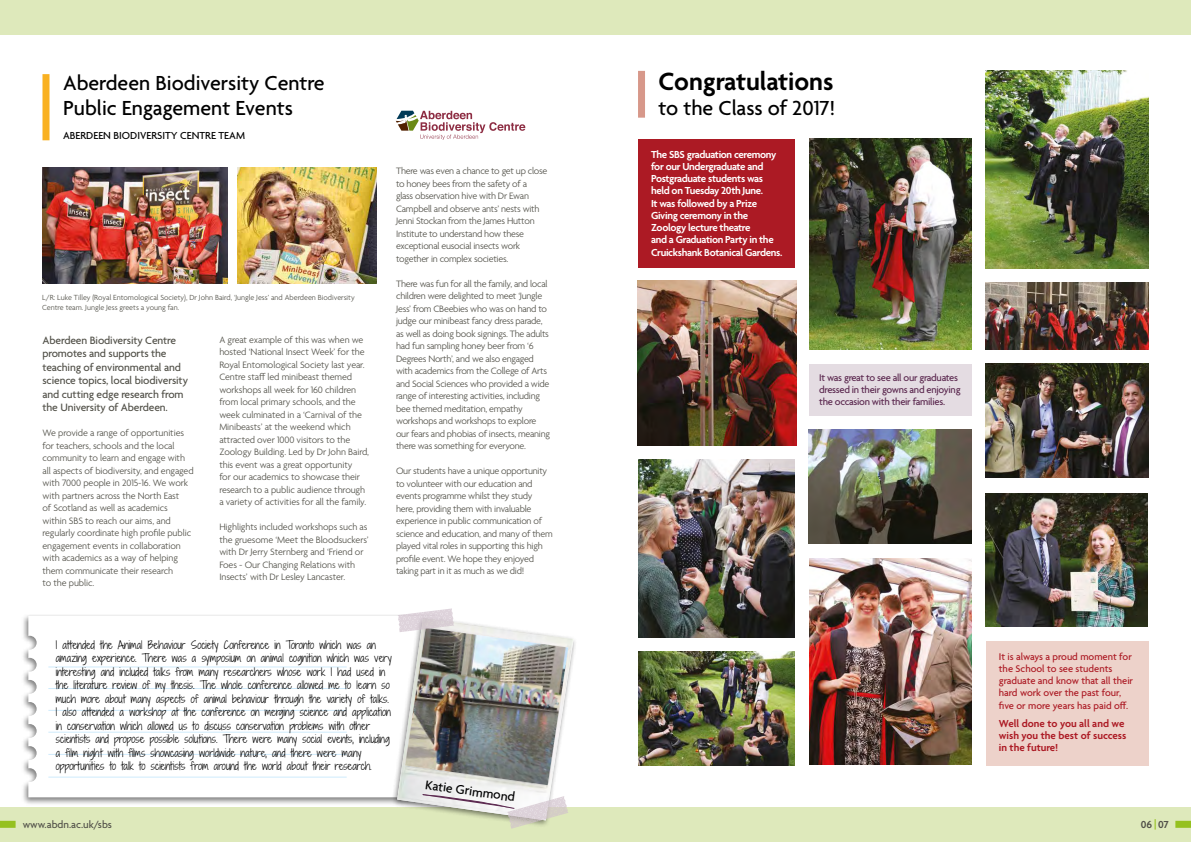
<style>
.page{position:relative;width:1191px;height:842px;background:#fff}
.page>*{position:absolute;margin:0;border:0;box-sizing:border-box;transform-origin:0 0}
.t1{font:600 27px "Agenda";color:#000}
.t2{font:500 22px/25px "Agenda";color:#000}
.t3{font:500 13.6px "Agenda";color:#000}
.t4{font:500 11.5px/13.5px "Agenda";letter-spacing:-.01em;color:#525149}
.t5{font:600 11px/12.3px "Agenda";letter-spacing:-.03em;color:#fff}
.t6{font:600 11px/12.3px "Agenda";color:#ac1a24}
.t7{font:500 11px "Agenda";color:#000}
.t8{font:500 11px "Agenda";color:#525149}
.t9{font:600 11px "Agenda";color:#525149}
.t10{font:10.5px/13.5px "Shadows Into Light Two";color:#000}
.t11{font:500 10.5px/12.3px "Agenda";color:#ac1a24}
.t12{font:500 10.5px/12.3px "Agenda";letter-spacing:-.025em;color:#5b284f}
.t13{font:300 10px/12.5px "Agenda";letter-spacing:-.025em;color:#525149}
.t14{font:300 8px/10px "Agenda";color:#525149}
.s1{color:#95c11f}
</style>
<div class="page">
<div style="left:0;top:0;width:595px;height:34px;background:#dee9bb"></div>
<div style="left:0;top:808px;width:595px;height:34px;background:#dee9bb"></div>
<div style="left:0;top:821px;width:16px;height:7px;background:#95c11f"></div>
<img style="left:43px;top:167px;width:184px;height:116px">
<svg style="left:396px;top:111px;width:129px;height:29px"></svg>
<div style="left:42px;top:74px;width:7px;height:66px;background:#f9b122"></div>
<img style="left:237px;top:167px;width:139px;height:116px">
<div style="left:21px;top:613px;width:423px;height:192px;background:#000;opacity:.5"></div>
<svg style="left:28px;top:616px;width:362px;height:181px"></svg>
<hr style="left:48px;top:710px;width:299px;height:1px;background:#cfebfc">
<hr style="left:48px;top:688px;width:299px;height:1px;background:#cfebfc">
<hr style="left:48px;top:667px;width:299px;height:1px;background:#cfebfc">
<hr style="left:48px;top:777px;width:299px;height:1px;background:#cfebfc">
<hr style="left:48px;top:754px;width:299px;height:1px;background:#cfebfc">
<hr style="left:48px;top:732px;width:299px;height:1px;background:#cfebfc">
<div style="left:390px;top:615px;width:187px;height:213px;background:#000;opacity:.5"></div>
<img style="left:397px;top:608px;width:176px;height:221px">
<div style="left:809px;top:364px;width:162px;height:51px;background:#e4dce2"></div>
<div style="left:986px;top:641px;width:162px;height:124px;background:#edd2ca"></div>
<img style="left:809px;top:139px;width:162px;height:211px">
<div style="left:595px;top:0;width:596px;height:34px;background:#dee9bb"></div>
<div style="left:595px;top:808px;width:596px;height:34px;background:#dee9bb"></div>
<div style="left:1175px;top:821px;width:16px;height:7px;background:#95c11f"></div>
<img style="left:637px;top:281px;width:160px;height:164px">
<img style="left:986px;top:71px;width:162px;height:197px">
<img style="left:985px;top:282px;width:163px;height:68px">
<div style="left:638px;top:139px;width:157px;height:129px;background:#ac1a24"></div>
<div style="left:638px;top:71px;width:7px;height:47px;background:#d7988a"></div>
<img style="left:638px;top:459px;width:157px;height:179px">
<img style="left:985px;top:493px;width:162px;height:133px">
<img style="left:809px;top:429px;width:162px;height:114px">
<img style="left:638px;top:652px;width:156px;height:113px">
<img style="left:985px;top:364px;width:163px;height:113px">
<img style="left:809px;top:558px;width:162px;height:207px">
<h2 class="t2" style="left:63px;top:72px;width:263px">Aberdeen Biodiversity Centre<br>Public Engagement Events</h2>
<p class="t7" style="left:63px;top:129px;width:183px">ABERDEEN BIODIVERSITY CENTRE TEAM</p>
<p class="t14" style="left:42px;top:293px;width:314px">L/R: Luke Tilley (Royal Entomological Society), Dr John Baird, ‘Jungle Jess’ and Aberdeen Biodiversity<br>Centre team. Jungle Jess greets a young fan.</p>
<p class="t13" style="left:219px;top:334px;width:151px">A great example of this was when we hosted ‘National Insect Week’ for the Royal Entomological Society last year.<br>Centre staff led minibeast themed workshops all week for 160 children from local primary schools, and the week culminated in a ‘Carnival of the Minibeasts’ at the weekend which attracted over 1000 visitors to the Zoology Building. Led by Dr John Baird, this event was a great opportunity<br>for our academics to showcase their research to a public audience through a variety of activities for all the family.</p>
<p class="t13" style="left:219px;top:521px;width:151px">Highlights included workshops such as the gruesome ‘Meet the Bloodsuckers’ with Dr Jerry Sternberg and ‘Friend or Foes - Our Changing Relations with Insects’ with Dr Lesley Lancaster.</p>
<p class="t4" style="left:42px;top:334px;width:147px">Aberdeen Biodiversity Centre promotes and supports the teaching of environmental and science topics, local biodiversity and cutting edge research from the University of Aberdeen.</p>
<p class="t13" style="left:42px;top:428px;width:153px">We provide a range of opportunities for teachers, schools and the local community to learn and engage with all aspects of biodiversity, and engaged with 7000 people in 2015-16. We work with partners across the North East<br>of Scotland as well as academics within SBS to reach our aims, and regularly coordinate high profile public engagement events in collaboration with academics as a way of helping them communicate their research<br>to the public.</p>
<p class="t13" style="left:396px;top:166px;width:153px">There was even a chance to get up close to honey bees from the safety of a<br>glass observation hive with Dr Ewan Campbell and observe ants’ nests with Jenni Stockan from the James Hutton Institute to understand how these exceptional eusocial insects work together in complex societies.</p>
<p class="t13" style="left:396px;top:278px;width:155px">There was fun for all the family, and local children were delighted to meet ‘Jungle Jess’ from CBeebies who was on hand to judge our minibeast fancy dress parade, as well as doing book signings. The adults had fun sampling honey beer from ‘6<br>Degrees North’, and we also engaged with academics from the College of Arts and Social Sciences who provided a wide range of interesting activities, including bee themed meditation, empathy workshops and workshops to explore our fears and phobias of insects, meaning there was something for everyone.</p>
<p class="t13" style="left:396px;top:466px;width:158px">Our students have a unique opportunity to volunteer with our education and events programme whilst they study here, providing them with invaluable experience in public communication of science and education, and many of them played vital roles in supporting this high profile event. We hope they enjoyed taking part in it as much as we did!</p>
<p class="t10" style="left:56px;top:638px;width:337px">I attended the Animal Behaviour Society Conference in Toronto which was an amazing experience. There was a symposium on animal cognition which was very interesting and included talks from many researchers whose work I had used in the literature review of my thesis. The whole conference allowed me to learn so much more about many aspects of animal behaviour through the variety of talks.<br>I also attended a workshop at the conference on merging science and application in conservation which allowed us to discuss conservation problems with other scientists and propose possible solutions. There were many social events, including a film night with films showcasing worldwide nature, and there were many opportunities to talk to scientists from around the world about their research.</p>
<p class="t8" style="left:23px;top:818px;width:91px">www.abdn.ac.uk/sbs</p>
<h3 class="t3" style="left:426px;top:777px;width:92px;rotate:8deg">Katie Grimmond</h3>
<h1 class="t1" style="left:658px;top:67px;width:176px">Congratulations</h1>
<h2 class="t2" style="left:658px;top:97px;width:178px">to the Class of 2017!</h2>
<p class="t5" style="left:651px;top:149px;width:133px">The SBS graduation ceremony for our Undergraduate and<br>Postgraduate students was held on Tuesday 20th June.<br>It was followed by a Prize<br>Giving ceremony in the<br>Zoology lecture theatre<br>and a Graduation Party in the<br>Cruickshank Botanical Gardens.</p>
<p class="t12" style="left:819px;top:372px;width:143px">It was great to see all our graduates dressed in their gowns and enjoying the occasion with their families.</p>
<p class="t11" style="left:999px;top:651px;width:136px">It is always a proud moment for the School to see students graduate and know that all their hard work over the past four, five or more years has paid off.</p>
<p class="t6" style="left:999px;top:718px;width:129px">Well done to you all and we wish you the best of success in the future!</p>
<p class="t9" style="left:1140px;top:818px;width:30px">06 <span class="s1">|</span> 07</p>
</div>
